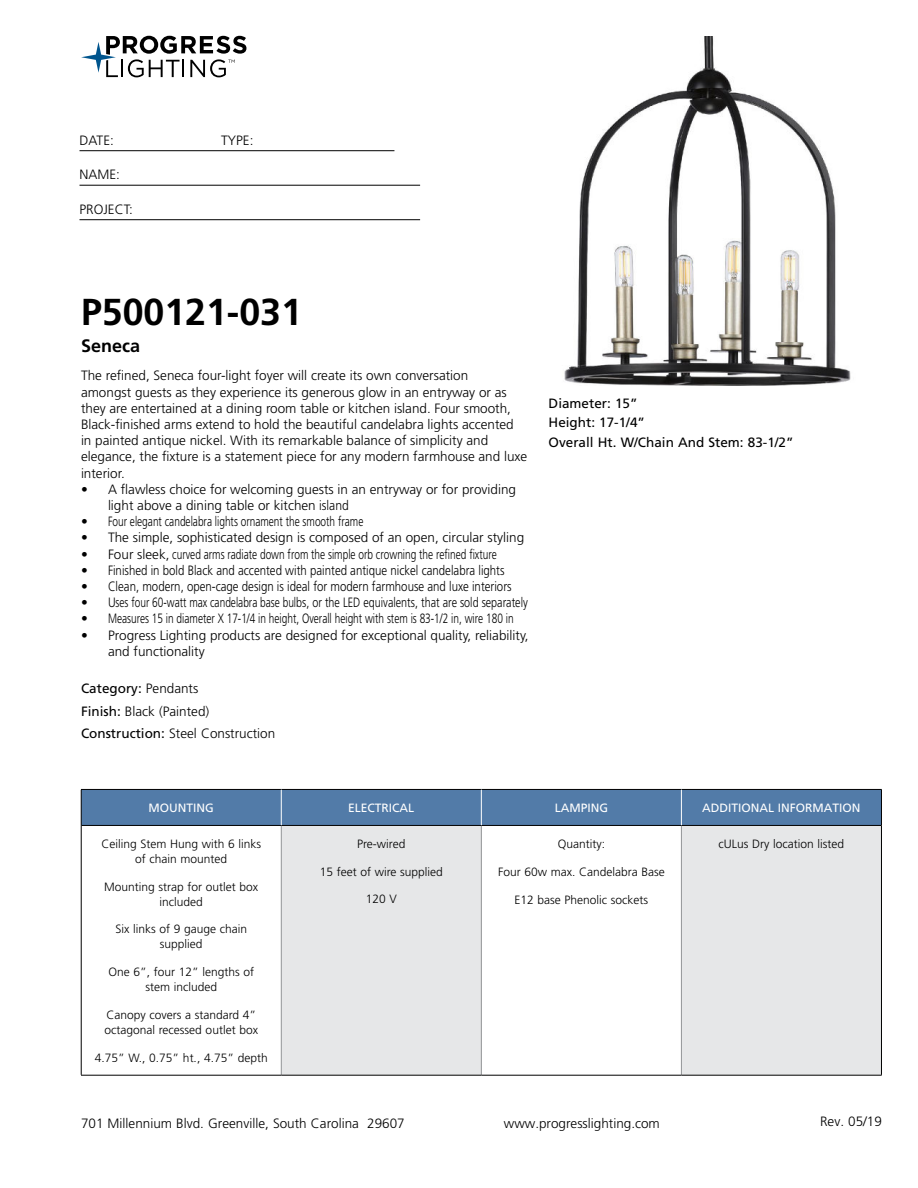
<style>
.page{position:relative;width:918px;height:1188px;background:#fff}
.page>*{position:absolute;margin:0;border:0;box-sizing:border-box;transform-origin:0 0}
.t1{font:700 37.5px "Frutiger LT Std";color:#000}
.t2{font:700 18px "Frutiger LT Std";color:#000}
.t3{font:300 13.5px/16.2px "Frutiger LT Std";color:#000}
.t4{font:13.5px/19.5px "Frutiger LT Std";color:#000}
.t5{font:300 12px/15px "Frutiger LT Std";color:#000;text-align:center}
.t6{font:12px "Frutiger LT Std";color:#fff}
.s1{font-weight:400}
</style>
<div class="page">
<svg style="left:81px;top:36px;width:165px;height:41px"></svg>
<hr style="left:80px;top:150px;width:314px;height:1px;background:#000">
<hr style="left:80px;top:185px;width:340px;height:1px;background:#000">
<hr style="left:80px;top:219px;width:340px;height:1px;background:#000">
<div style="left:82px;top:790px;width:799px;height:35px;background:#527ba8"></div>
<div style="left:281px;top:825px;width:200px;height:250px;background:#e6e7e8"></div>
<div style="left:681px;top:825px;width:200px;height:250px;background:#e6e7e8"></div>
<hr style="left:281px;top:826px;width:1px;height:249px;background:#939598">
<hr style="left:481px;top:826px;width:1px;height:249px;background:#939598">
<hr style="left:681px;top:826px;width:1px;height:249px;background:#939598">
<hr style="left:81px;top:825px;width:200px;height:1px;background:#000">
<hr style="left:281px;top:825px;width:200px;height:1px;background:#000">
<hr style="left:481px;top:825px;width:200px;height:1px;background:#000">
<hr style="left:681px;top:825px;width:200px;height:1px;background:#000">
<hr style="left:81px;top:1075px;width:200px;height:1px;background:#000">
<hr style="left:281px;top:1075px;width:200px;height:1px;background:#000">
<hr style="left:481px;top:1075px;width:200px;height:1px;background:#000">
<hr style="left:681px;top:1075px;width:201px;height:1px;background:#000">
<hr style="left:81px;top:789px;width:200px;height:1px;background:#000">
<hr style="left:81px;top:790px;width:1px;height:35px;background:#000">
<hr style="left:281px;top:789px;width:200px;height:1px;background:#000">
<hr style="left:481px;top:789px;width:200px;height:1px;background:#000">
<hr style="left:681px;top:789px;width:201px;height:1px;background:#000">
<hr style="left:881px;top:790px;width:1px;height:35px;background:#000">
<hr style="left:81px;top:825px;width:1px;height:250px;background:#000">
<hr style="left:881px;top:825px;width:1px;height:250px;background:#000">
<hr style="left:281px;top:790px;width:1px;height:35px;background:#fff">
<hr style="left:681px;top:790px;width:1px;height:35px;background:#fff">
<hr style="left:481px;top:790px;width:1px;height:35px;background:#fff">
<img style="left:564px;top:36px;width:287px;height:349px">
<p class="t3" style="left:80px;top:133px;width:36px">DATE:</p>
<p class="t3" style="left:221px;top:133px;width:34px">TYPE:</p>
<p class="t3" style="left:80px;top:168px;width:42px">NAME:</p>
<p class="t3" style="left:80px;top:202px;width:55px">PROJECT:</p>
<h1 class="t1" style="left:81px;top:290px;width:222px">P500121-031</h1>
<h2 class="t2" style="left:81px;top:335px;width:61px">Seneca</h2>
<p class="t3" style="left:81px;top:369px;width:448px">The refined, Seneca four-light foyer will create its own conversation<br>amongst guests as they experience its generous glow in an entryway or as they are entertained at a dining room table or kitchen island. Four smooth, Black-finished arms extend to hold the beautiful candelabra lights accented in painted antique nickel. With its remarkable balance of simplicity and elegance, the fixture is a statement piece for any modern farmhouse and luxe interior.</p>
<p class="t3" style="left:108px;top:482px;width:410px;text-indent:-27px">• A flawless choice for welcoming guests in an entryway or for providing light above a dining table or kitchen island</p>
<p class="t3" style="left:81px;top:514px;width:284px">• Four elegant candelabra lights ornament the smooth frame</p>
<p class="t3" style="left:81px;top:531px;width:445px">• The simple, sophisticated design is composed of an open, circular styling</p>
<p class="t3" style="left:81px;top:547px;width:417px">• Four sleek, curved arms radiate down from the simple orb crowning the refined fixture</p>
<p class="t3" style="left:81px;top:563px;width:425px">• Finished in bold Black and accented with painted antique nickel candelabra lights</p>
<p class="t3" style="left:81px;top:579px;width:432px">• Clean, modern, open-cage design is ideal for modern farmhouse and luxe interiors</p>
<p class="t3" style="left:81px;top:595px;width:448px">• Uses four 60-watt max candelabra base bulbs, or the LED equivalents, that are sold separately</p>
<p class="t3" style="left:81px;top:612px;width:434px">• Measures 15 in diameter X 17-1/4 in height, Overall height with stem is 83-1/2 in, wire 180 in</p>
<p class="t3" style="left:108px;top:628px;width:422px;text-indent:-27px">• Progress Lighting products are designed for exceptional quality, reliability, and functionality</p>
<p class="t3" style="left:81px;top:678px;width:196px;line-height:22.5px"><span class="s1">Category:</span> Pendants<br><span class="s1">Finish:</span> Black (Painted)<br><span class="s1">Construction:</span> Steel Construction</p>
<p class="t4" style="left:549px;top:394px;width:246px">Diameter: 15”<br>Height: 17-1/4”<br>Overall Ht. W/Chain And Stem: 83-1/2”</p>
<p class="t6" style="left:149px;top:803px;width:67px">MOUNTING</p>
<p class="t6" style="left:348px;top:803px;width:68px">ELECTRICAL</p>
<p class="t6" style="left:555px;top:803px;width:55px">LAMPING</p>
<p class="t6" style="left:702px;top:803px;width:160px">ADDITIONAL INFORMATION</p>
<p class="t5" style="left:101px;top:837px;width:161px">Ceiling Stem Hung with 6 links of chain mounted</p>
<p class="t5" style="left:104px;top:880px;width:156px">Mounting strap for outlet box included</p>
<p class="t5" style="left:115px;top:923px;width:133px">Six links of 9 gauge chain supplied</p>
<p class="t5" style="left:108px;top:965px;width:147px">One 6”, four 12” lengths of stem included</p>
<p class="t5" style="left:105px;top:1008px;width:155px;text-align:left">Canopy covers a standard 4” octagonal recessed outlet box</p>
<p class="t5" style="left:95px;top:1051px;width:174px">4.75” W., 0.75” ht., 4.75” depth</p>
<p class="t5" style="left:357px;top:837px;width:50px">Pre-wired</p>
<p class="t5" style="left:320px;top:865px;width:125px">15 feet of wire supplied</p>
<p class="t5" style="left:366px;top:893px;width:33px">120 V</p>
<p class="t5" style="left:719px;top:837px;width:127px">cULus Dry location listed</p>
<p class="t5" style="left:558px;top:837px;width:49px">Quantity:</p>
<p class="t5" style="left:498px;top:865px;width:168px">Four 60w max. Candelabra Base</p>
<p class="t5" style="left:515px;top:893px;width:135px">E12 base Phenolic sockets</p>
<p class="t3" style="left:81px;top:1116px;width:325px">701 Millennium Blvd. Greenville, South Carolina 29607</p>
<p class="t3" style="left:504px;top:1116px;width:158px">www.progresslighting.com</p>
<p class="t3" style="left:820px;top:1114px;width:63px">Rev. 05/19</p>
</div>
